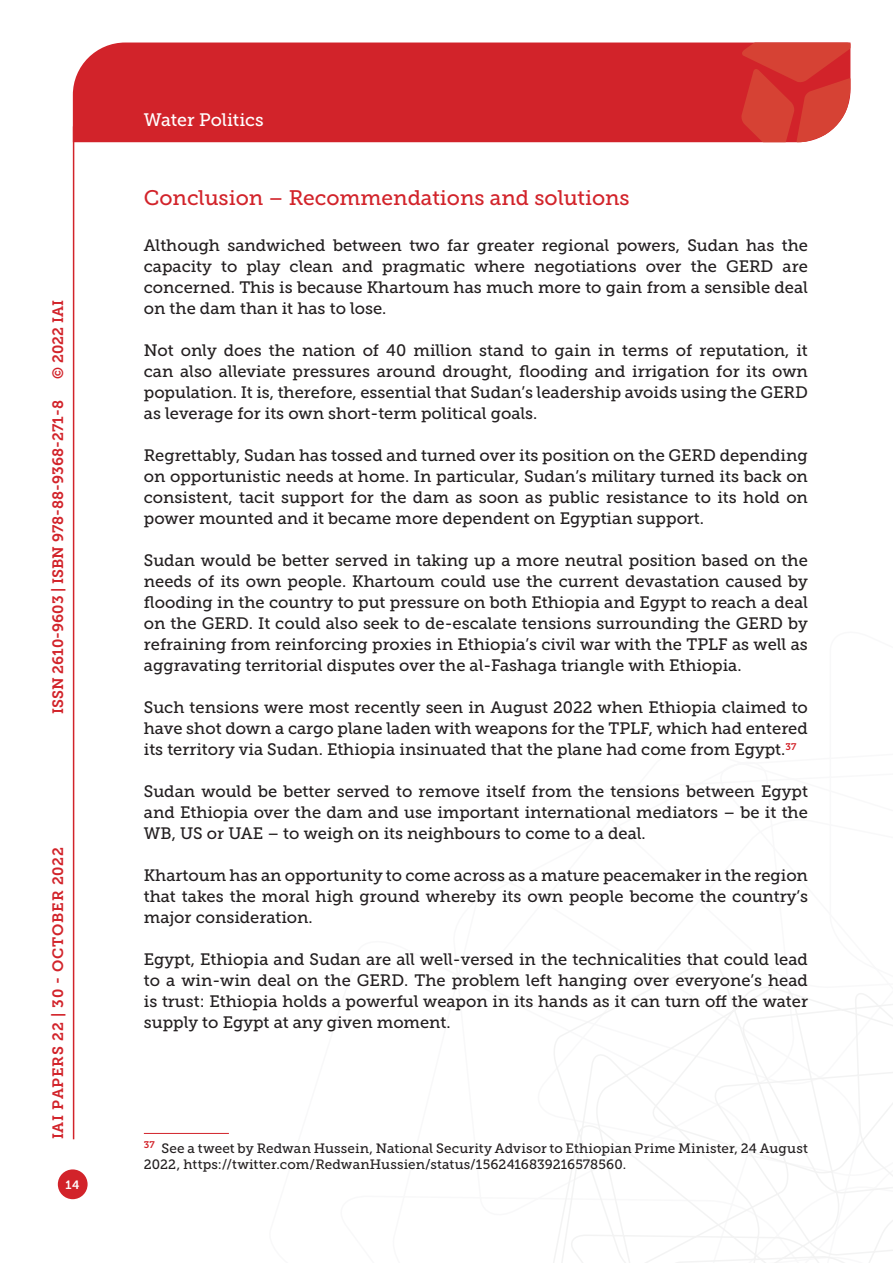
<style>
.page{position:relative;width:893px;height:1263px;background:#fff}
.page>*{position:absolute;margin:0;border:0;box-sizing:border-box;transform-origin:0 0}
.Titolo_paragrafo{font:21px "Museo Slab 500";color:#d2232a}
.t1{font:18px "Museo Slab 500";color:#fff}
.Testo{font:16.5px/21px "Museo Slab 500";color:#231f20;text-align:justify}
.t2{font:15px "Museo Slab 700";color:#d2232a}
.t3{font:15px "Museo Slab 700";letter-spacing:.05em;color:#d2232a}
.Nota{font:13.5px/16.2px "Museo Slab 500";letter-spacing:.01em;color:#231f20}
.t4{font:12px "Museo Slab 700";color:#fff}
</style>
<div class="page">
<svg style="left:553px;top:960px;width:340px;height:303px"></svg>
<div style="left:73px;top:43px;width:668px;height:99px;background:#d2232a"></div>
<svg style="left:741px;top:43px;width:109px;height:99px;background:#d6433b"></svg>
<div style="left:58px;top:1169px;width:30px;height:30px;background:#d2232a;border-radius:50%"></div>
<hr style="left:73px;top:126px;width:1px;height:1013px;background:#d2232a">
<hr style="left:144px;top:1133px;width:85px;height:1px;background:#d2232a">
<p class="t2" style="left:50px;top:379px;width:80px;rotate:-90deg">© 2022 IAI</p>
<p class="t2" style="left:49px;top:714px;width:315px;rotate:-90deg">ISSN 2610-9603 | ISBN 978-88-9368-271-8</p>
<p class="t3" style="left:50px;top:1139px;width:294px;rotate:-90deg">IAI PAPERS 22 | 30 - OCTOBER 2022</p>
<p class="t4" style="left:66px;top:1178px;width:16px">14</p>
<p class="t1" style="left:144px;top:110px;width:121px">Water Politics</p>
<p class="Titolo_paragrafo" style="left:144px;top:186px;width:487px">Conclusion – Recommendations and solutions</p>
<p class="Testo" style="left:144px;top:235px;width:666px">Although sandwiched between two far greater regional powers, Sudan has the capacity to play clean and pragmatic where negotiations over the GERD are concerned. This is because Khartoum has much more to gain from a sensible deal on the dam than it has to lose.</p>
<p class="Testo" style="left:144px;top:340px;width:666px">Not only does the nation of 40 million stand to gain in terms of reputation, it can also alleviate pressures around drought, flooding and irrigation for its own population. It is, therefore, essential that Sudan’s leadership avoids using the GERD as leverage for its own short-term political goals.</p>
<p class="Testo" style="left:144px;top:445px;width:666px">Regrettably, Sudan has tossed and turned over its position on the GERD depending on opportunistic needs at home. In particular, Sudan’s military turned its back on consistent, tacit support for the dam as soon as public resistance to its hold on power mounted and it became more dependent on Egyptian support.</p>
<p class="Testo" style="left:144px;top:550px;width:666px">Sudan would be better served in taking up a more neutral position based on the needs of its own people. Khartoum could use the current devastation caused by flooding in the country to put pressure on both Ethiopia and Egypt to reach a deal on the GERD. It could also seek to de-escalate tensions surrounding the GERD by refraining from reinforcing proxies in Ethiopia’s civil war with the TPLF as well as aggravating territorial disputes over the al-Fashaga triangle with Ethiopia.</p>
<p class="Testo" style="left:144px;top:697px;width:666px">Such tensions were most recently seen in August 2022 when Ethiopia claimed to have shot down a cargo plane laden with weapons for the TPLF, which had entered its territory via Sudan. Ethiopia insinuated that the plane had come from Egypt.<sup>37</sup></p>
<p class="Testo" style="left:144px;top:781px;width:666px">Sudan would be better served to remove itself from the tensions between Egypt and Ethiopia over the dam and use important international mediators – be it the WB, US or UAE – to weigh on its neighbours to come to a deal.</p>
<p class="Testo" style="left:144px;top:865px;width:666px">Khartoum has an opportunity to come across as a mature peacemaker in the region that takes the moral high ground whereby its own people become the country’s major consideration.</p>
<p class="Testo" style="left:144px;top:949px;width:666px">Egypt, Ethiopia and Sudan are all well-versed in the technicalities that could lead to a win-win deal on the GERD. The problem left hanging over everyone’s head is trust: Ethiopia holds a powerful weapon in its hands as it can turn off the water supply to Egypt at any given moment.</p>
<p class="Nota" style="left:144px;top:1140px;width:666px"><sup>37</sup> See a tweet by Redwan Hussein, National Security Advisor to Ethiopian Prime Minister, 24 August<br>2022, https://twitter.com/RedwanHussien/status/1562416839216578560.</p>
</div>
